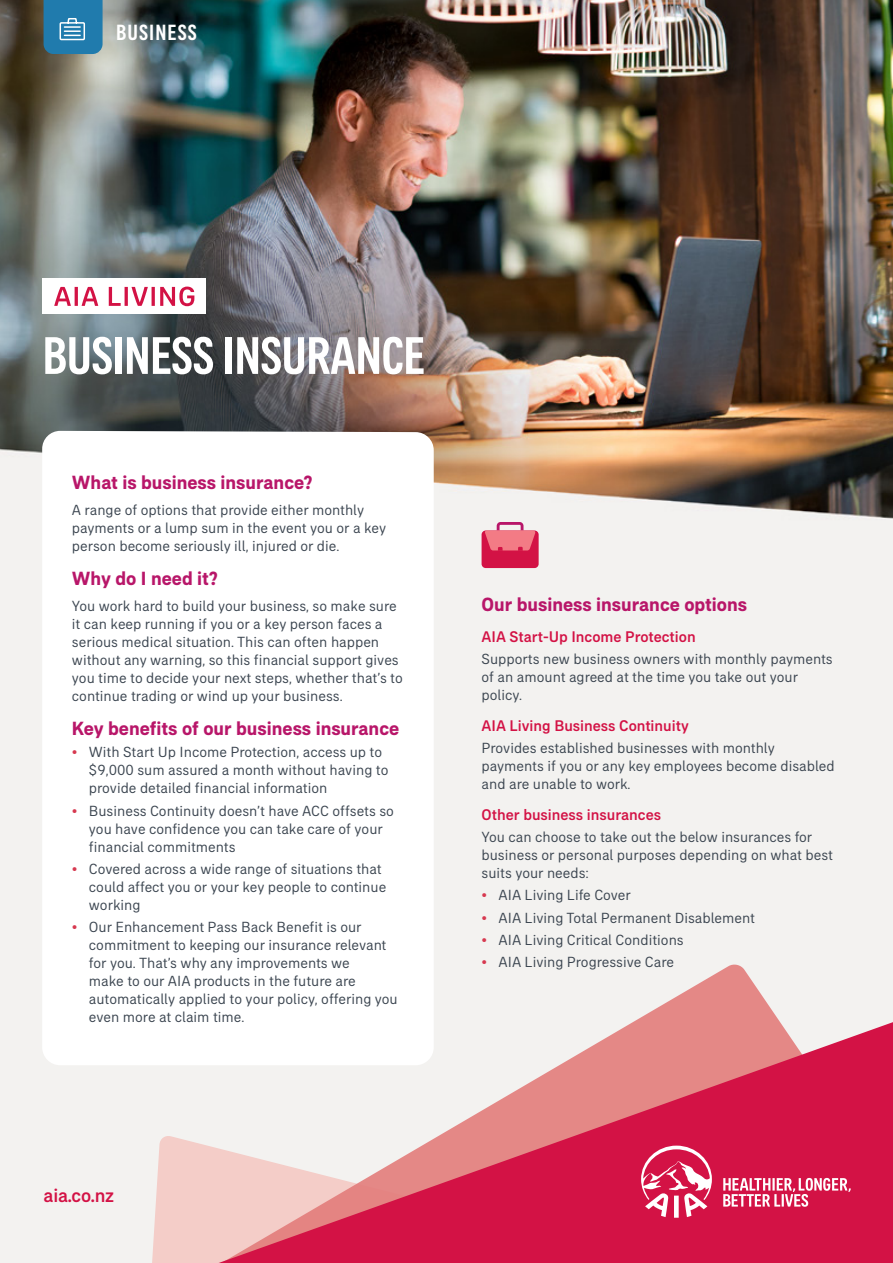
<style>
.page{position:relative;width:893px;height:1263px;background:#fff}
.page>*{position:absolute;margin:0;border:0;box-sizing:border-box;transform-origin:0 0}
.t1{font:500 condensed 54px "AIA Everest";letter-spacing:-.01em;color:#fff}
.t2{font:500 condensed 22.5px "AIA Everest";letter-spacing:.05em;color:#fff}
.t3{font:700 19.5px "AIA Everest";color:#b81669}
.t4{font:500 19.5px "AIA Everest";letter-spacing:-.01em;color:#d31245}
.t5{font:500 15.75px "AIA Everest";color:#d31245}
.t6{font:15px/18px "AIA Everest";color:#3b4550}
.s1{color:#d73950}
</style>
<div class="page">
<img style="left:0;top:0;width:893px;height:1263px">
<svg style="left:44px;top:0;width:59px;height:54px"></svg>
<div style="left:43px;top:278px;width:163px;height:36px;background:#fff"></div>
<svg style="left:54px;top:287px;width:140px;height:19px"></svg>
<svg style="left:147px;top:1135px;width:25px;height:128px;fill:#f4cdc8"></svg>
<svg style="left:172px;top:963px;width:721px;height:300px;fill:#f3f2f0"></svg>
<svg style="left:188px;top:999px;width:705px;height:264px"></svg>
<svg style="left:641px;top:1145px;width:210px;height:73px"></svg>
<div style="left:482px;top:530px;width:57px;height:38px;background:#d31245;border-radius:4px"></div>
<svg style="left:485px;top:522px;width:51px;height:29px"></svg>
<svg style="left:42px;top:431px;width:392px;height:634px"></svg>
<h2 class="t2" style="left:116px;top:19px;width:82px">BUSINESS</h2>
<h1 class="t1" style="left:43px;top:325px;width:384px">BUSINESS INSURANCE</h1>
<h3 class="t3" style="left:72px;top:470px;width:242px">What is business insurance?</h3>
<p class="t6" style="left:72px;top:501px;width:316px">A range of options that provide either monthly payments or a lump sum in the event you or a key person become seriously ill, injured or die.</p>
<h3 class="t3" style="left:72px;top:567px;width:147px">Why do I need it?</h3>
<p class="t6" style="left:72px;top:597px;width:332px">You work hard to build your business, so make sure it can keep running if you or a key person faces a serious medical situation. This can often happen without any warning, so this financial support gives you time to decide your next steps, whether that’s to continue trading or wind up your business.</p>
<h3 class="t3" style="left:72px;top:717px;width:329px">Key benefits of our business insurance</h3>
<p class="t6" style="left:89px;top:743px;width:301px;text-indent:-17px"><span class="s1">•</span> With Start Up Income Protection, access up to $9,000 sum assured a month without having to provide detailed financial information</p>
<p class="t6" style="left:89px;top:801px;width:306px;text-indent:-17px"><span class="s1">•</span> Business Continuity doesn’t have ACC offsets so you have confidence you can take care of your financial commitments</p>
<p class="t6" style="left:89px;top:859px;width:299px;text-indent:-17px"><span class="s1">•</span> Covered across a wide range of situations that could affect you or your key people to continue working</p>
<p class="t6" style="left:89px;top:918px;width:310px;text-indent:-17px"><span class="s1">•</span> Our Enhancement Pass Back Benefit is our commitment to keeping our insurance relevant for you. That’s why any improvements we<br>make to our AIA products in the future are automatically applied to your policy, offering you even more at claim time.</p>
<h3 class="t3" style="left:482px;top:593px;width:267px">Our business insurance options</h3>
<p class="t5" style="left:482px;top:627px;width:216px">AIA Start-Up Income Protection</p>
<p class="t6" style="left:482px;top:650px;width:353px">Supports new business owners with monthly payments of an amount agreed at the time you take out your policy.</p>
<p class="t5" style="left:482px;top:716px;width:209px">AIA Living Business Continuity</p>
<p class="t6" style="left:482px;top:739px;width:355px">Provides established businesses with monthly payments if you or any key employees become disabled and are unable to work.</p>
<p class="t5" style="left:482px;top:805px;width:181px">Other business insurances</p>
<p class="t6" style="left:482px;top:828px;width:353px">You can choose to take out the below insurances for business or personal purposes depending on what best suits your needs:</p>
<p class="t6" style="left:482px;top:886px;width:151px"><span class="s1">•</span> AIA Living Life Cover</p>
<p class="t6" style="left:482px;top:908px;width:275px"><span class="s1">•</span> AIA Living Total Permanent Disablement</p>
<p class="t6" style="left:482px;top:930px;width:204px"><span class="s1">•</span> AIA Living Critical Conditions</p>
<p class="t6" style="left:482px;top:953px;width:194px"><span class="s1">•</span> AIA Living Progressive Care</p>
<h3 class="t4" style="left:44px;top:1184px;width:72px">aia.co.nz</h3>
</div>
